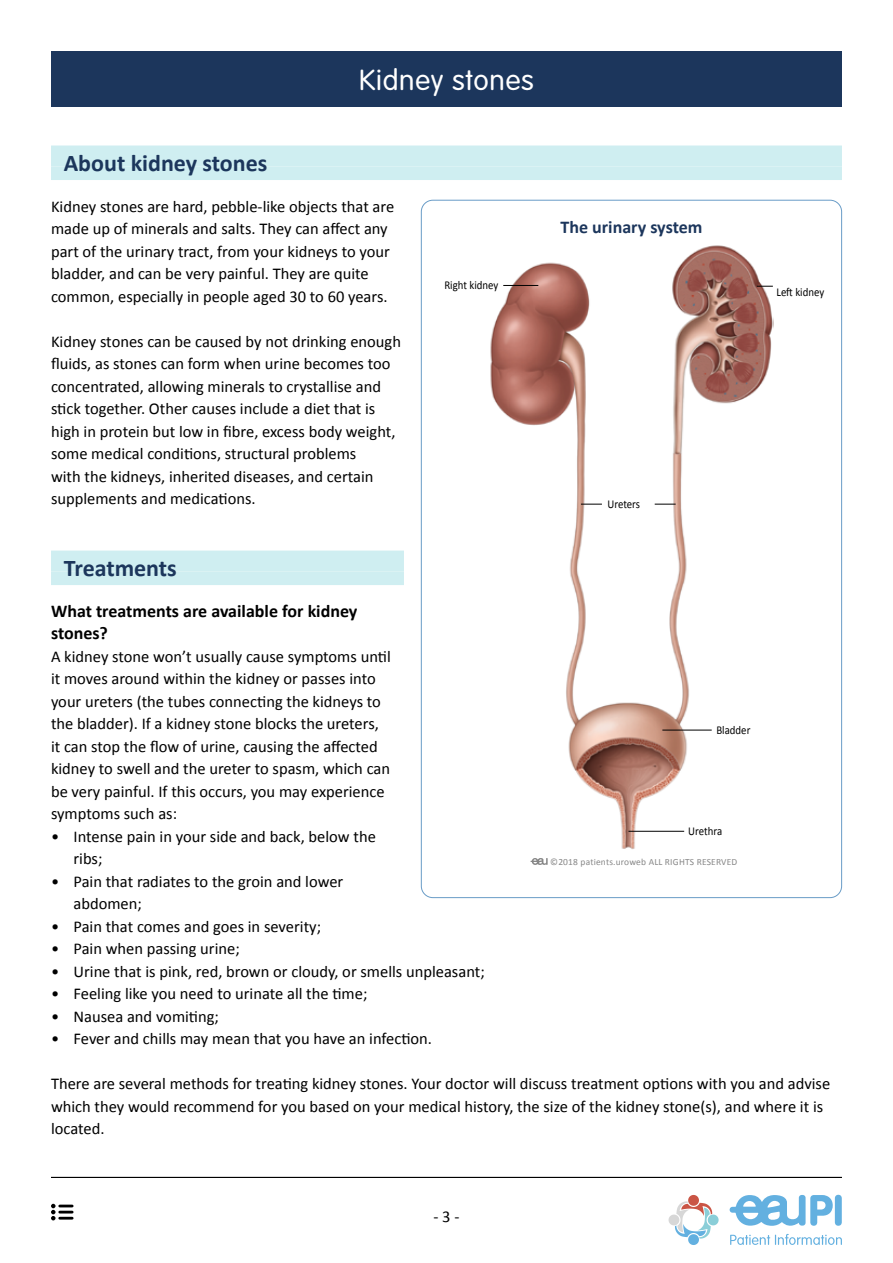
<style>
.page{position:relative;width:893px;height:1263px;background:#fff}
.page>*{position:absolute;margin:0;border:0;box-sizing:border-box;transform-origin:0 0}
.t1{font:300 28.5px "VAG Rounded";letter-spacing:.025em;color:#fff}
.kop_met_lijn{font:700 24px "Calibri";color:#1c365c}
.t2{font:700 18px/22.5px "Calibri";color:#000}
.t3{font:700 18px "Calibri";color:#1c365c}
.t4{font:16.5px/22.5px "Calibri";color:#000}
.t5{font:12px "Calibri";color:#000;scale:.9 1}
.t6{font:9.45px "Calibri";letter-spacing:.02em;color:#878787}
</style>
<div class="page">
<svg style="left:51px;top:1204px;width:21px;height:16px"></svg>
<svg style="left:730px;top:1234px;width:112px;height:11px"></svg>
<svg style="left:730px;top:1195px;width:103px;height:31px"></svg>
<div style="left:835px;top:1195px;width:7px;height:31px;background:#63b0e0;border-radius:4px"></div>
<svg style="left:668px;top:1195px;width:51px;height:50px"></svg>
<hr style="left:51px;top:1177px;width:791px;height:1px;background:#000">
<div style="left:51px;top:146px;width:791px;height:21px;background:#cfeef1"></div>
<div style="left:51px;top:167px;width:791px;height:13px;background:#cfeef1"></div>
<div style="left:51px;top:551px;width:353px;height:21px;background:#cfeef1"></div>
<div style="left:51px;top:572px;width:353px;height:13px;background:#cfeef1"></div>
<div style="left:51px;top:51px;width:791px;height:55px;background:#1c365c"></div>
<img style="left:490px;top:245px;width:283px;height:604px">
<hr style="left:503px;top:285px;width:35px;height:1px;background:#000">
<svg style="left:757px;top:286px;width:16px;height:1px"></svg>
<svg style="left:581px;top:504px;width:21px;height:1px"></svg>
<svg style="left:655px;top:504px;width:21px;height:1px"></svg>
<hr style="left:662px;top:730px;width:50px;height:1px;background:#000">
<hr style="left:628px;top:831px;width:56px;height:1px;background:#000">
<svg style="left:530px;top:858px;width:18px;height:7px"></svg>
<p class="t1" style="left:359px;top:64px;width:176px">Kidney stones</p>
<p class="kop_met_lijn" style="left:64px;top:148px;width:205px">About kidney stones</p>
<p class="t4" style="left:51px;top:194px;width:345px">Kidney stones are hard, pebble-like objects that are made up of minerals and salts. They can affect any part of the urinary tract, from your kidneys to your bladder, and can be very painful. They are quite common, especially in people aged 30 to 60 years.</p>
<p class="t4" style="left:51px;top:329px;width:352px">Kidney stones can be caused by not drinking enough fluids, as stones can form when urine becomes too concentrated, allowing minerals to crystallise and stick together. Other causes include a diet that is high in protein but low in fibre, excess body weight, some medical conditions, structural problems<br>with the kidneys, inherited diseases, and certain supplements and medications.</p>
<p class="t5" style="left:444px;top:277px;width:61px">Right kidney</p>
<p class="t3" style="left:561px;top:215px;width:143px">The urinary system</p>
<p class="t5" style="left:607px;top:497px;width:38px">Ureters</p>
<p class="t5" style="left:776px;top:284px;width:55px">Left kidney</p>
<p class="kop_met_lijn" style="left:64px;top:553px;width:115px">Treatments</p>
<p class="t2" style="left:51px;top:598px;width:308px">What treatments are available for kidney stones?</p>
<p class="t4" style="left:51px;top:644px;width:341px">A kidney stone won’t usually cause symptoms until it moves around within the kidney or passes into your ureters (the tubes connecting the kidneys to the bladder). If a kidney stone blocks the ureters, it can stop the flow of urine, causing the affected kidney to swell and the ureter to spasm, which can be very painful. If this occurs, you may experience symptoms such as:</p>
<p class="t4" style="left:74px;top:824px;width:304px;text-indent:-22px">• Intense pain in your side and back, below the ribs;</p>
<p class="t4" style="left:74px;top:869px;width:271px;text-indent:-22px">• Pain that radiates to the groin and lower abdomen;</p>
<p class="t4" style="left:51px;top:914px;width:272px">• Pain that comes and goes in severity;</p>
<p class="t4" style="left:51px;top:936px;width:190px">• Pain when passing urine;</p>
<p class="t4" style="left:51px;top:959px;width:435px">• Urine that is pink, red, brown or cloudy, or smells unpleasant;</p>
<p class="t4" style="left:51px;top:981px;width:318px">• Feeling like you need to urinate all the time;</p>
<p class="t4" style="left:51px;top:1004px;width:169px">• Nausea and vomiting;</p>
<p class="t4" style="left:51px;top:1026px;width:383px">• Fever and chills may mean that you have an infection.</p>
<p class="t4" style="left:51px;top:1071px;width:781px">There are several methods for treating kidney stones. Your doctor will discuss treatment options with you and advise which they would recommend for you based on your medical history, the size of the kidney stone(s), and where it is located.</p>
<p class="t5" style="left:716px;top:723px;width:39px">Bladder</p>
<p class="t5" style="left:688px;top:824px;width:39px">Urethra</p>
<p class="t6" style="left:550px;top:856px;width:189px">©2018 patients.uroweb ALL RIGHTS RESERVED</p>
<p class="t4" style="left:433px;top:1204px;width:27px">- 3 -</p>
</div>
